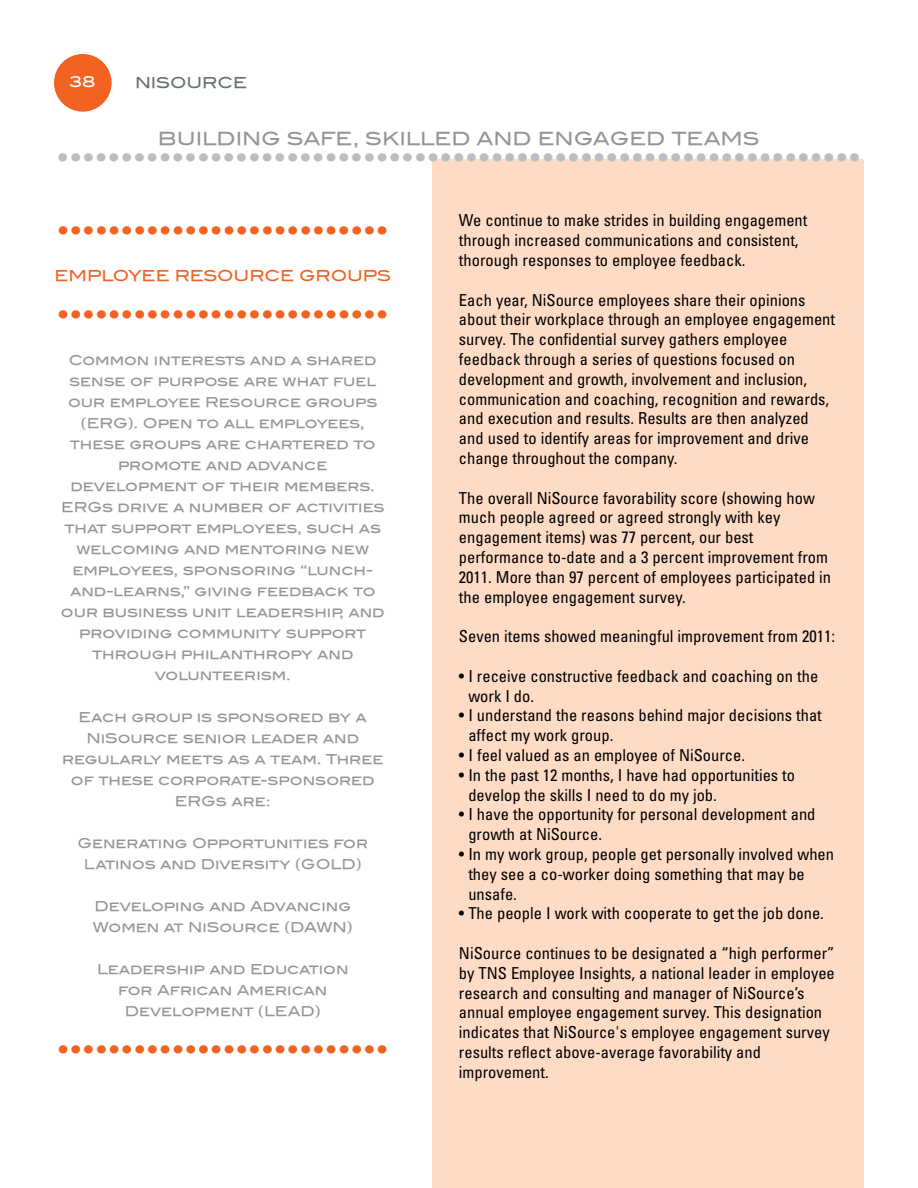
<style>
.page{position:relative;width:918px;height:1188px;background:#fff}
.page>*{position:absolute;margin:0;border:0;box-sizing:border-box;transform-origin:0 0}
.t1{font:24px "Blair Md ITCTT Medium";color:#f26221}
.t2{font:24px "Blair Md ITCTT Medium";color:#bcbdc0}
.t3{font:18px "Blair Md ITCTT Medium";letter-spacing:-.005em;color:#939598}
.t4{font:condensed 16.5px/19.8px "Univers";color:#000001}
.t5{font:15px "Blair Md ITCTT Medium";color:#f26221}
.t6{font:15px "Blair Md ITCTT Medium";color:#686f71}
.t7{font:15px "Blair Md ITCTT Medium";color:#fff}
.t8{font:13.5px/21px "Blair Md ITCTT Medium";color:#939598;text-align:center}
</style>
<div class="page">
<div style="left:432px;top:160px;width:432px;height:1028px;background:#fddbc5"></div>
<div style="left:54px;top:54px;width:58px;height:58px;background:#f26221;border-radius:50%"></div>
<p class="t7" style="left:69px;top:73px;width:28px">38</p>
<p class="t6" style="left:135px;top:73px;width:114px">NISOURCE</p>
<p class="t3" style="left:158px;top:128px;width:604px">BUILDING SAFE, SKILLED AND ENGAGED TEAMS</p>
<h1 class="t2" style="left:57px;top:143px;width:806px">•••••••••••••••••••••••••••••••••••••••••••••••••••••••••••••••</h1>
<h1 class="t1" style="left:57px;top:216px;width:333px">••••••••••••••••••••••••••</h1>
<p class="t5" style="left:54px;top:267px;width:338px">EMPLOYEE RESOURCE GROUPS</p>
<h1 class="t1" style="left:57px;top:300px;width:333px">••••••••••••••••••••••••••</h1>
<p class="t8" style="left:61px;top:350px;width:325px">Common interests and a shared sense of purpose are what fuel our employee Resource groups (ERG). Open to all employees, these groups are chartered to promote and advance development of their members.<br>ERGs drive a number of activities that support employees, such as welcoming and mentoring new employees, sponsoring “lunch&shy;and-learns,” giving feedback to our business unit leadership, and providing community support through philanthropy and volunteerism.</p>
<p class="t8" style="left:62px;top:707px;width:323px">Each group is sponsored by a<br>NiSource senior leader and regularly meets as a team. Three of these corporate-sponsored<br>ERGs are:</p>
<p class="t8" style="left:77px;top:833px;width:292px">Generating Opportunities for<br>Latinos and Diversity (GOLD)</p>
<p class="t8" style="left:93px;top:896px;width:261px;text-align:left">Developing and Advancing<br>Women at NiSource (DAWN)</p>
<p class="t8" style="left:97px;top:959px;width:253px">Leadership and Education for African American<br>Development (LEAD)</p>
<h1 class="t1" style="left:57px;top:1035px;width:333px">••••••••••••••••••••••••••</h1>
<p class="t4" style="left:459px;top:212px;width:350px">We continue to make strides in building engagement through increased communications and consistent, thorough responses to employee feedback.</p>
<p class="t4" style="left:459px;top:291px;width:378px">Each year, NiSource employees share their opinions about their workplace through an employee engagement survey. The confidential survey gathers employee feedback through a series of questions focused on development and growth, involvement and inclusion, communication and coaching, recognition and rewards, and execution and results. Results are then analyzed and used to identify areas for improvement and drive change throughout the company.</p>
<p class="t4" style="left:459px;top:489px;width:374px">The overall NiSource favorability score (showing how much people agreed or agreed strongly with key engagement items) was 77 percent, our best performance to-date and a 3 percent improvement from 2011. More than 97 percent of employees participated in the employee engagement survey.</p>
<p class="t4" style="left:459px;top:628px;width:378px">Seven items showed meaningful improvement from 2011:</p>
<p class="t4" style="left:468px;top:667px;width:351px;text-indent:-9px">• I receive constructive feedback and coaching on the work I do.</p>
<p class="t4" style="left:468px;top:707px;width:355px;text-indent:-9px">• I understand the reasons behind major decisions that affect my work group.</p>
<p class="t4" style="left:459px;top:747px;width:288px">• I feel valued as an employee of NiSource.</p>
<p class="t4" style="left:468px;top:766px;width:328px;text-indent:-9px">• In the past 12 months, I have had opportunities to develop the skills I need to do my job.</p>
<p class="t4" style="left:468px;top:806px;width:349px;text-indent:-9px">• I have the opportunity for personal development and growth at NiSource.</p>
<p class="t4" style="left:468px;top:846px;width:367px;text-indent:-9px">• In my work group, people get personally involved when they see a co-worker doing something that may be unsafe.</p>
<p class="t4" style="left:459px;top:905px;width:366px">• The people I work with cooperate to get the job done.</p>
<p class="t4" style="left:459px;top:945px;width:377px">NiSource continues to be designated a “high performer” by TNS Employee Insights, a national leader in employee research and consulting and manager of NiSource’s annual employee engagement survey. This designation indicates that NiSource's employee engagement survey results reflect above-average favorability and improvement.</p>
</div>
